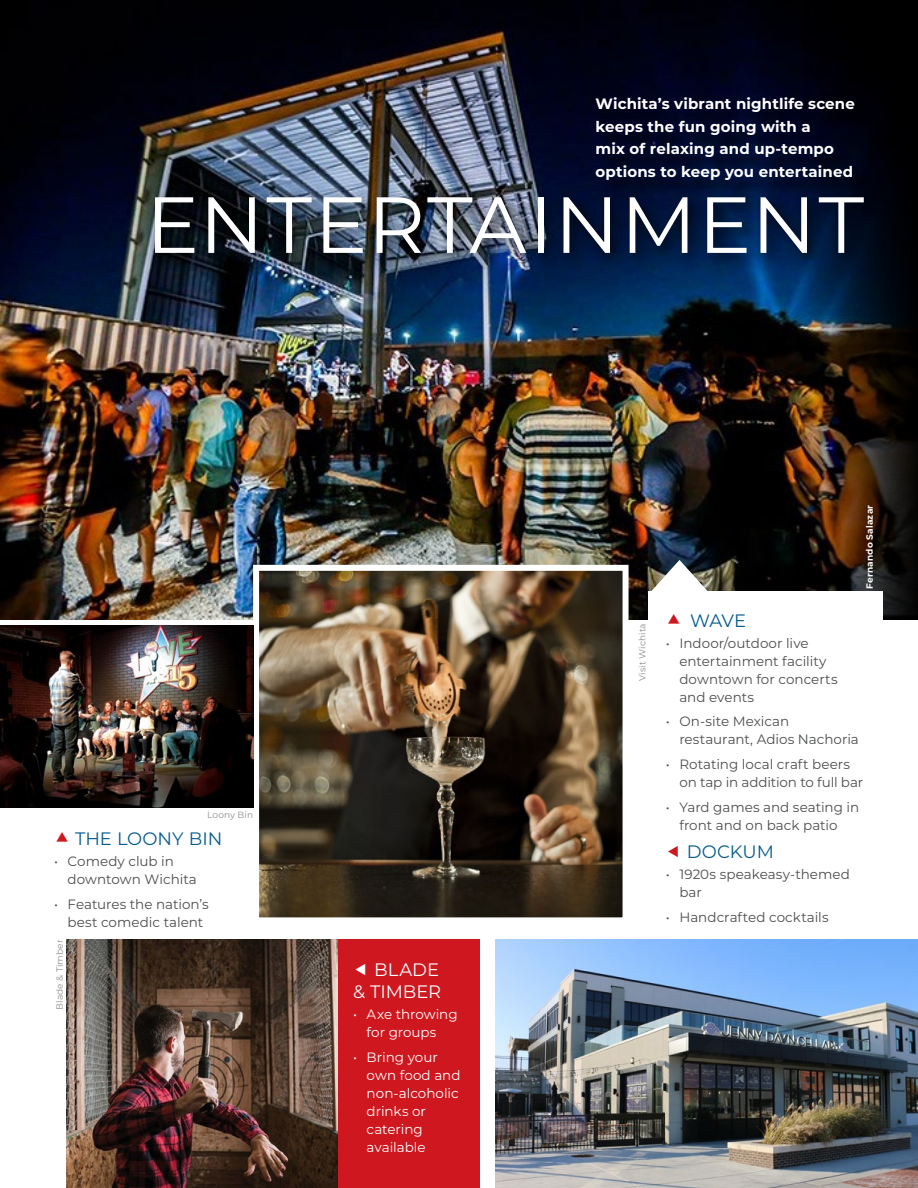
<style>
.page{position:relative;width:918px;height:1188px;background:#fff}
.page>*{position:absolute;margin:0;border:0;box-sizing:border-box;transform-origin:0 0}
.t1{font:79.35px "Montserrat";letter-spacing:.02em;color:#fff}
.Text_Header{font:18px "Montserrat";color:#075c90}
.Text_Header-2{font:18px/21.6px "Montserrat";color:#fff;text-align:right}
.Subhead{font:700 15px/22.5px "Montserrat";letter-spacing:.01em;color:#fff}
.t2{font:13.5px/18px "Montserrat";color:#4c4e4d}
.t3{font:13.5px/18px "Montserrat";color:#fff;text-align:center}
.Captions{font:9px "Montserrat";letter-spacing:.015em;color:#8e8f8b}
.t4{font:700 9px "Montserrat";letter-spacing:.02em;color:#fff}
</style>
<div class="page">
<img style="left:0;top:0;width:741px;height:619px">
<img style="left:250px;top:562px;width:382px;height:356px">
<div style="left:337px;top:940px;width:143px;height:248px;background:#ce171e"></div>
<img style="left:337px;top:940px;width:1px;height:205px">
<svg style="left:741px;top:0;width:177px;height:619px;background:#141010"></svg>
<div style="left:146px;top:188px;width:736px;height:84px;background:#000;opacity:.85"></div>
<div style="left:598px;top:100px;width:275px;height:98px;background:#000;opacity:.75"></div>
<img style="left:0;top:626px;width:253px;height:181px">
<img style="left:67px;top:940px;width:270px;height:248px">
<div style="left:648px;top:591px;width:234px;height:446px;background:#fff"></div>
<svg style="left:650px;top:560px;width:59px;height:31px"></svg>
<img style="left:496px;top:940px;width:422px;height:248px">
<p class="Subhead" style="left:596px;top:92px;width:261px">Wichita’s vibrant nightlife scene keeps the fun going with a<br>mix of relaxing and up-tempo options to keep you entertained</p>
<p class="t1" style="left:146px;top:170px;width:720px">ENTERTAINMENT</p>
<p class="Captions" style="left:207px;top:809px;width:47px">Loony Bin</p>
<p class="Text_Header" style="left:75px;top:826px;width:149px">THE LOONY BIN</p>
<p class="t2" style="left:68px;top:852px;width:131px;text-indent:-14px">• Comedy club in downtown Wichita</p>
<p class="t2" style="left:54px;top:894px;width:156px;text-align:center">• Features the nation’s best comedic talent</p>
<p class="Captions" style="left:53px;top:1010px;width:72px;rotate:-90deg">Blade &amp; Timber</p>
<p class="Text_Header-2" style="left:353px;top:959px;width:90px">BLADE<br>&amp; TIMBER</p>
<p class="t3" style="left:353px;top:1005px;width:106px">• Axe throwing for groups</p>
<p class="t3" style="left:367px;top:1048px;width:95px;text-align:left;text-indent:-14px">• Bring your own food and non-alcoholic drinks or catering available</p>
<p class="Captions" style="left:636px;top:681px;width:60px;rotate:-90deg">Visit Wichita</p>
<p class="t4" style="left:863px;top:589px;width:85px;rotate:-90deg">Fernando Salazar</p>
<p class="Text_Header" style="left:690px;top:608px;width:57px">WAVE</p>
<p class="t2" style="left:679px;top:633px;width:160px;text-indent:-14px">• Indoor/outdoor live entertainment facility downtown for concerts and events</p>
<p class="t2" style="left:679px;top:712px;width:181px;text-indent:-14px">• On-site Mexican restaurant, Adios Nachoria</p>
<p class="t2" style="left:679px;top:755px;width:185px;text-indent:-14px">• Rotating local craft beers on tap in addition to full bar</p>
<p class="t2" style="left:666px;top:798px;width:195px;text-align:center">• Yard games and seating in front and on back patio</p>
<p class="Text_Header" style="left:687px;top:840px;width:89px">DOCKUM</p>
<p class="t2" style="left:679px;top:865px;width:172px;text-indent:-14px">• 1920s speakeasy-themed bar</p>
<p class="t2" style="left:666px;top:908px;width:164px">• Handcrafted cocktails</p>
</div>
